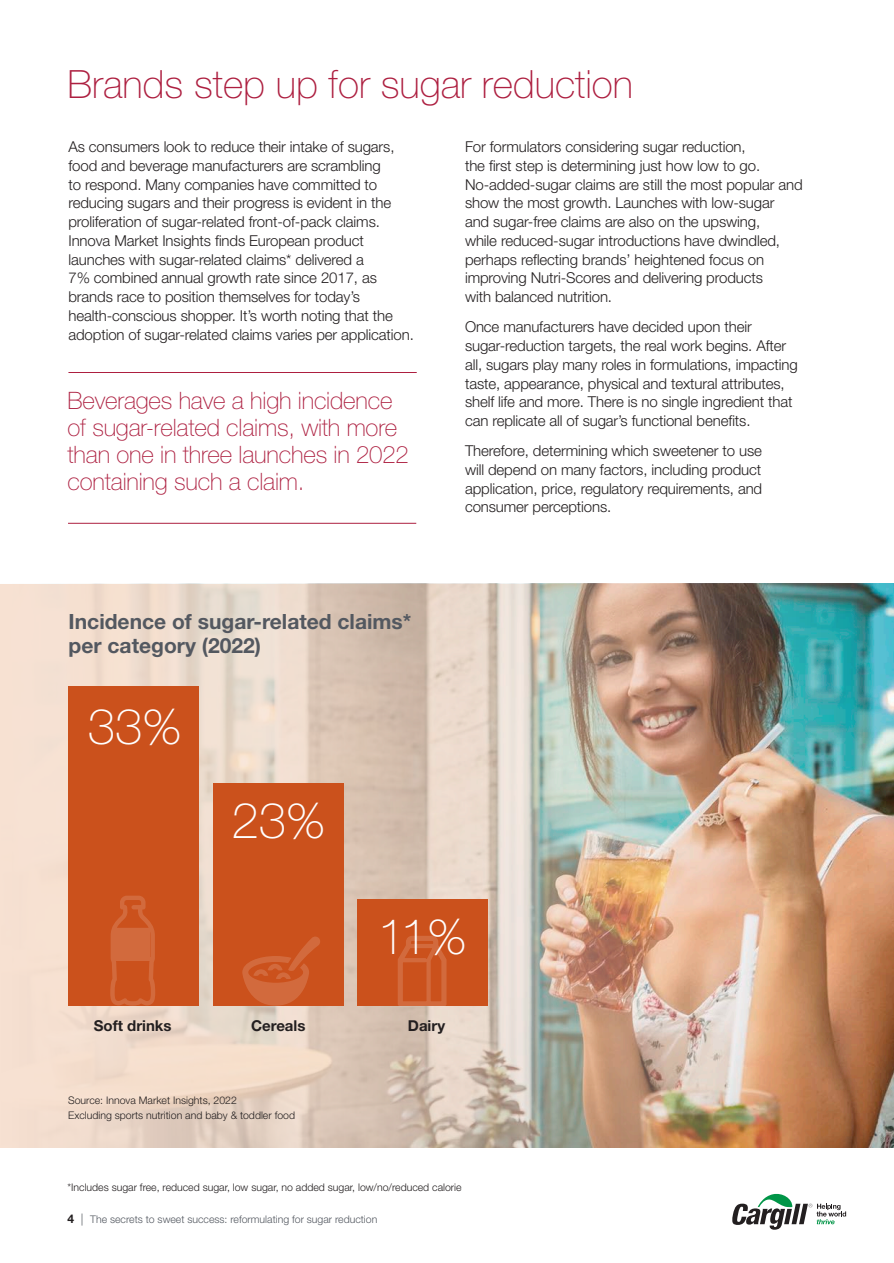
<style>
.page{position:relative;width:894px;height:1263px;background:#fff}
.page>*{position:absolute;margin:0;border:0;box-sizing:border-box;transform-origin:0 0}
.head{font:100 49.5px "Helvetica Neue LT Std";color:#fff}
.head-2{font:100 39px "Helvetica Neue LT Std";color:#ad1f40}
.body{font:100 24px/27px "Helvetica Neue LT Std";letter-spacing:-.01em;color:#ad1f40}
.head-3{font:700 21px/24px "Helvetica Neue LT Std";color:#535860}
.body-2{font:300 15px/18.8px "Helvetica Neue LT Std";letter-spacing:-.01em;color:#231f20}
.head-4{font:700 15px "Helvetica Neue LT Std";color:#231f20}
.head-5{font:300 10.5px "Helvetica Neue LT Std";color:#231f20}
.t1{font:300 10.5px "Helvetica Neue LT Std";color:#535860}
.s1{font-weight:700;font-size:12px;color:#231f20}
.s2{font-size:12px}
</style>
<div class="page">
<svg style="left:732px;top:1193px;width:113px;height:36px"></svg>
<hr style="left:68px;top:372px;width:348px;height:1px;background:#ad1f40">
<hr style="left:68px;top:523px;width:348px;height:1px;background:#ad1f40">
<img style="left:0;top:584px;width:893px;height:563px">
<div style="left:358px;top:899px;width:130px;height:106px;background:#cb511c"></div>
<div style="left:213px;top:783px;width:130px;height:222px;background:#cb511c"></div>
<div style="left:68px;top:686px;width:131px;height:319px;background:#cb511c"></div>
<svg style="left:242px;top:936px;width:78px;height:69px"></svg>
<svg style="left:110px;top:895px;width:45px;height:110px"></svg>
<div style="left:115px;top:929px;width:35px;height:31px;background:#d26a3d"></div>
<svg style="left:396px;top:936px;width:51px;height:71px"></svg>
<p class="head-2" style="left:68px;top:61px;width:567px">Brands step up for sugar reduction</p>
<p class="body-2" style="left:68px;top:137px;width:347px">As consumers look to reduce their intake of sugars, food and beverage manufacturers are scrambling<br>to respond. Many companies have committed to reducing sugars and their progress is evident in the proliferation of sugar-related front-of-pack claims.<br>Innova Market Insights finds European product launches with sugar-related claims* delivered a<br>7% combined annual growth rate since 2017, as brands race to position themselves for today’s health-conscious shopper. It’s worth noting that the adoption of sugar-related claims varies per application.</p>
<p class="body-2" style="left:465px;top:137px;width:339px">For formulators considering sugar reduction,<br>the first step is determining just how low to go.<br>No-added-sugar claims are still the most popular and show the most growth. Launches with low-sugar<br>and sugar-free claims are also on the upswing,<br>while reduced-sugar introductions have dwindled, perhaps reflecting brands’ heightened focus on improving Nutri-Scores and delivering products<br>with balanced nutrition.</p>
<p class="body-2" style="left:465px;top:317px;width:334px">Once manufacturers have decided upon their sugar-reduction targets, the real work begins. After all, sugars play many roles in formulations, impacting taste, appearance, physical and textural attributes, shelf life and more. There is no single ingredient that can replicate all of sugar’s functional benefits.</p>
<p class="body-2" style="left:465px;top:441px;width:298px;text-align:justify">Therefore, determining which sweetener to use will depend on many factors, including product application, price, regulatory requirements, and consumer perceptions.</p>
<p class="body" style="left:68px;top:387px;width:343px">Beverages have a high incidence of sugar-related claims, with more than one in three launches in 2022 containing such a claim.</p>
<p class="head-3" style="left:69px;top:609px;width:344px">Incidence of sugar-related claims* per category (2022)</p>
<p class="head" style="left:88px;top:697px;width:95px">33%</p>
<p class="head" style="left:231px;top:791px;width:95px">23%</p>
<p class="head" style="left:377px;top:908px;width:90px">11%</p>
<p class="head-4" style="left:94px;top:1016px;width:79px">Soft drinks</p>
<p class="head-4" style="left:251px;top:1016px;width:56px">Cereals</p>
<p class="head-4" style="left:408px;top:1016px;width:39px">Dairy</p>
<p class="head-5" style="left:68px;top:1093px;width:170px">Source: Innova Market Insights, 2022</p>
<p class="head-5" style="left:68px;top:1108px;width:228px">Excluding sports nutrition and baby &amp; toddler food</p>
<p class="head-5" style="left:68px;top:1181px;width:395px">*Includes sugar free, reduced sugar, low sugar, no added sugar, low/no/reduced calorie</p>
<p class="t1" style="left:68px;top:1213px;width:311px"><span class="s1">4</span> <span class="s2">|</span> The secrets to sweet success: reformulating for sugar reduction</p>
</div>
